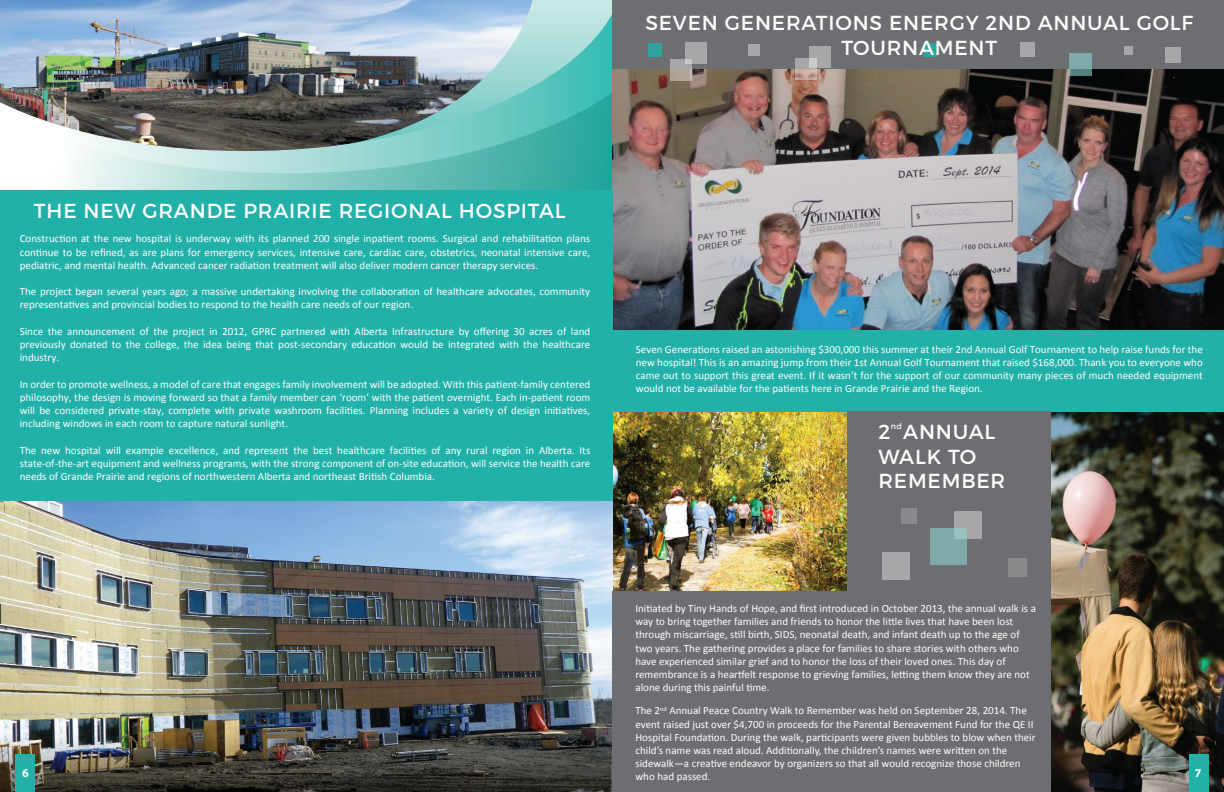
<style>
.page{position:relative;width:1224px;height:792px;background:#fff}
.page>*{position:absolute;margin:0;border:0;box-sizing:border-box;transform-origin:0 0}
.t1{font:20.3px/24.8px "Montserrat";letter-spacing:.04em;color:#fff;text-align:center}
.t2{font:700 12px "Myriad Pro";color:#fff}
.t3{font:11px/13.2px "Calibri";color:#fff;text-align:justify}
.t4{font:8.1px "Montserrat";color:#fff}
</style>
<div class="page">
<img style="left:612px;top:411px;width:236px;height:180px">
<img style="left:0;top:501px;width:612px;height:291px">
<img style="left:0;top:0;width:267px;height:14px">
<svg style="left:267px;top:0;width:345px;height:14px;background:#aacae3"></svg>
<img style="left:0;top:14px;width:612px;height:79px">
<svg style="left:0;top:93px;width:612px;height:98px;background:#7ba6a2"></svg>
<img style="left:1051px;top:412px;width:173px;height:380px">
<img style="left:612px;top:69px;width:612px;height:261px">
<div style="left:612px;top:330px;width:612px;height:81px;background:#21b1a9"></div>
<div style="left:612px;top:591px;width:439px;height:201px;background:#6d6e71"></div>
<div style="left:612px;top:0;width:612px;height:69px;background:#6d6e71"></div>
<div style="left:1189px;top:755px;width:19px;height:37px;background:#21b1a9"></div>
<div style="left:0;top:191px;width:612px;height:310px;background:#21b1a9"></div>
<img style="left:0;top:725px;width:610px;height:67px">
<div style="left:16px;top:755px;width:19px;height:37px;background:#21b1a9"></div>
<div style="left:1124px;top:46px;width:8px;height:8px;background:#a6a7a9"></div>
<div style="left:1021px;top:42px;width:14px;height:14px;background:#a6a7a9"></div>
<div style="left:809px;top:47px;width:21px;height:21px;background:#a6a7a9"></div>
<svg style="left:796px;top:59px;width:21px;height:21px"></svg>
<div style="left:748px;top:44px;width:12px;height:12px;background:#a6a7a9"></div>
<div style="left:686px;top:43px;width:21px;height:21px;background:#a6a7a9"></div>
<div style="left:670px;top:59px;width:21px;height:21px;background:#aea79d"></div>
<div style="left:1165px;top:47px;width:16px;height:16px;background:#a6a7a9"></div>
<svg style="left:1070px;top:54px;width:22px;height:22px"></svg>
<div style="left:923px;top:43px;width:14px;height:14px;background:#30a39d"></div>
<div style="left:648px;top:43px;width:14px;height:14px;background:#30a39d"></div>
<div style="left:848px;top:411px;width:203px;height:185px;background:#6d6e71"></div>
<div style="left:955px;top:511px;width:27px;height:28px;background:#a6a7a9"></div>
<div style="left:883px;top:552px;width:27px;height:27px;background:#a6a7a9"></div>
<div style="left:1008px;top:558px;width:19px;height:19px;background:#898a8c"></div>
<div style="left:901px;top:508px;width:16px;height:16px;background:#898a8c"></div>
<svg style="left:930px;top:528px;width:37px;height:37px"></svg>
<h1 class="t1" style="left:645px;top:10px;width:549px">SEVEN GENERATIONS ENERGY 2ND ANNUAL GOLF<br>TOURNAMENT</h1>
<h1 class="t1" style="left:34px;top:198px;width:533px">THE NEW GRANDE PRAIRIE REGIONAL HOSPITAL</h1>
<p class="t3" style="left:20px;top:232px;width:572px">Construction at the new hospital is underway with its planned 200 single inpatient rooms. Surgical and rehabilitation plans continue to be refined, as are plans for emergency services, intensive care, cardiac care, obstetrics, neonatal intensive care, pediatric, and mental health. Advanced cancer radiation treatment will also deliver modern cancer therapy services.</p>
<p class="t3" style="left:20px;top:285px;width:572px">The project began several years ago; a massive undertaking involving the collaboration of healthcare advocates, community representatives and provincial bodies to respond to the health care needs of our region.</p>
<p class="t3" style="left:20px;top:324px;width:572px">Since the announcement of the project in 2012, GPRC partnered with Alberta Infrastructure by offering 30 acres of land previously donated to the college, the idea being that post-secondary education would be integrated with the healthcare industry.</p>
<p class="t3" style="left:20px;top:377px;width:572px">In order to promote wellness, a model of care that engages family involvement will be adopted. With this patient-family centered philosophy, the design is moving forward so that a family member can ‘room’ with the patient overnight. Each in-patient room will be considered private-stay, complete with private washroom facilities. Planning includes a variety of design initiatives, including windows in each room to capture natural sunlight.</p>
<p class="t3" style="left:20px;top:443px;width:572px">The new hospital will example excellence, and represent the best healthcare facilities of any rural region in Alberta. Its state-of-the-art equipment and wellness programs, with the strong component of on-site education, will service the health care needs of Grande Prairie and regions of northwestern Alberta and northeast British Columbia.</p>
<p class="t3" style="left:636px;top:342px;width:569px">Seven Generations raised an astonishing $300,000 this summer at their 2nd Annual Golf Tournament to help raise funds for the new hospital! This is an amazing jump from their 1st Annual Golf Tournament that raised $168,000. Thank you to everyone who came out to support this great event. If it wasn’t for the support of our community many pieces of much needed equipment would not be available for the patients here in Grande Prairie and the Region.</p>
<p class="t4" style="left:891px;top:421px;width:13px">nd</p>
<h1 class="t1" style="left:878px;top:419px;width:128px;text-align:left">2 ANNUAL<br>WALK TO<br>REMEMBER</h1>
<p class="t2" style="left:22px;top:765px;width:8px">6</p>
<p class="t3" style="left:635px;top:601px;width:402px;text-align:left">Initiated by Tiny Hands of Hope, and first introduced in October 2013, the annual walk is a way to bring together families and friends to honor the little lives that have been lost through miscarriage, still birth, SIDS, neonatal death, and infant death up to the age of two years. The gathering provides a place for families to share stories with others who have experienced similar grief and to honor the loss of their loved ones. This day of remembrance is a heartfelt response to grieving families, letting them know they are not alone during this painful time.</p>
<p class="t3" style="left:635px;top:704px;width:402px;text-align:left">The 2<sup>nd</sup> Annual Peace Country Walk to Remember was held on September 28, 2014. The event raised just over $4,700 in proceeds for the Parental Bereavement Fund for the QE II Hospital Foundation. During the walk, participants were given bubbles to blow when their child’s name was read aloud. Additionally, the children’s names were written on the sidewalk—a creative endeavor by organizers so that all would recognize those children who had passed.</p>
<p class="t2" style="left:1195px;top:765px;width:8px">7</p>
</div>
